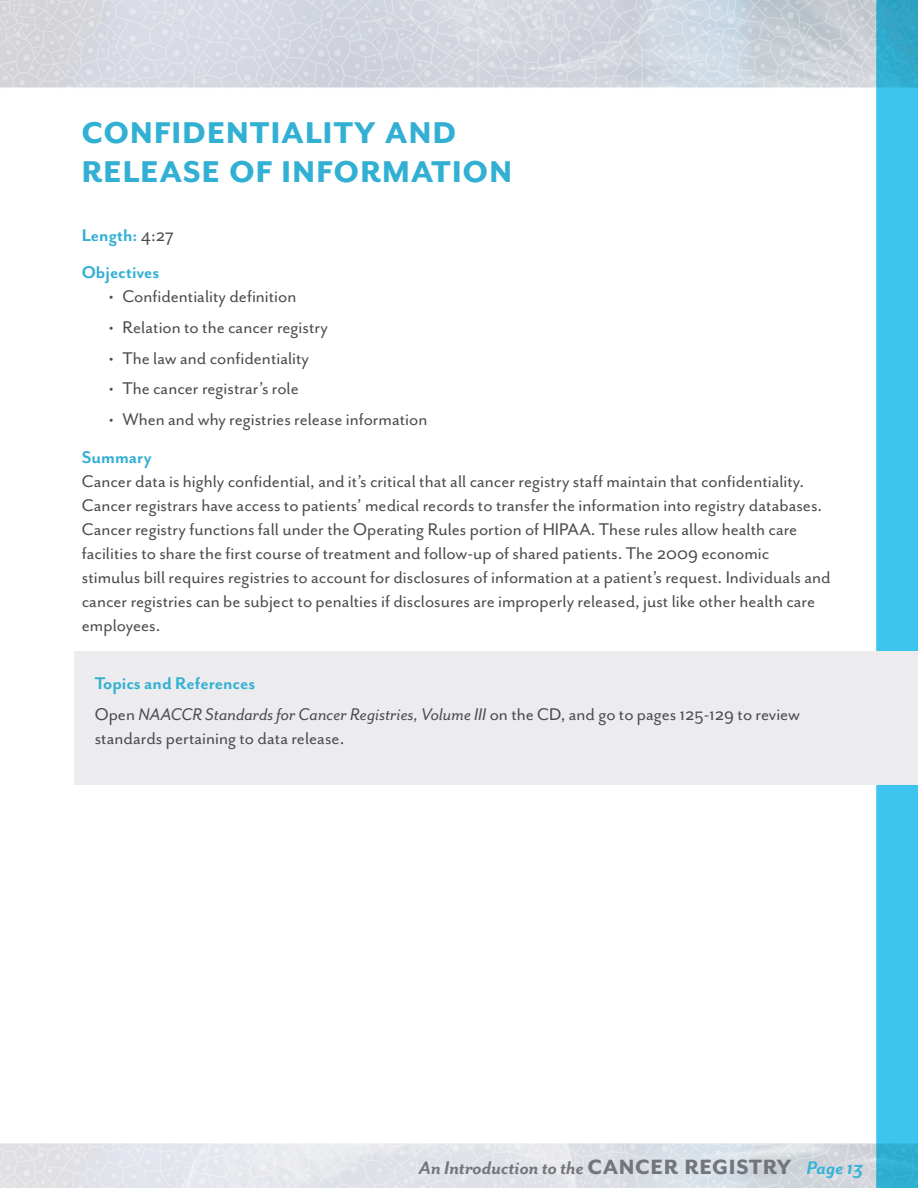
<style>
.page{position:relative;width:918px;height:1188px;background:#fff}
.page>*{position:absolute;margin:0;border:0;box-sizing:border-box;transform-origin:0 0}
.t1{font:48px/39px "Mr Eaves San SCB";color:#32b0d3}
.t2{font:21px "Mr Eaves San BI";color:#73757a}
.t3{font:19.5px/24px "Mr Eaves San R";color:#4b4c4d}
.t4{font:19.5px "Mr Eaves San RI";color:#4b4c4d}
.t5{font:19.5px/37.5px "Mr Eaves San B";color:#32b0d3}
.s1{font-family:"Mr Eaves San R";color:#4b4c4d}
.s2{font-family:"Mr Eaves San R"}
.s3{font-family:"Mr Eaves San SCB";font-size:33px}
.s4{color:#36b2d5}
</style>
<div class="page">
<img style="left:0;top:0;width:918px;height:1188px">
<div style="left:75px;top:651px;width:843px;height:133px;background:#ececee"></div>
<h1 class="t1" style="left:81px;top:109px;width:433px">confidentiality and release of information</h1>
<p class="t5" style="left:82px;top:216px;width:94px">Length: <span class="s1">4:27<br></span>Objectives</p>
<p class="t3" style="left:109px;top:284px;width:189px">• Confidentiality definition</p>
<p class="t3" style="left:109px;top:315px;width:221px">• Relation to the cancer registry</p>
<p class="t3" style="left:109px;top:346px;width:202px">• The law and confidentiality</p>
<p class="t3" style="left:109px;top:377px;width:192px">• The cancer registrar’s role</p>
<p class="t3" style="left:109px;top:407px;width:320px">• When and why registries release information</p>
<p class="t5" style="left:82px;top:438px;width:71px">Summary</p>
<p class="t3" style="left:82px;top:469px;width:750px">Cancer data is highly confidential, and it’s critical that all cancer registry staff maintain that confidentiality.<br>Cancer registrars have access to patients’ medical records to transfer the information into registry databases.<br>Cancer registry functions fall under the Operating Rules portion of HIPAA. These rules allow health care facilities to share the first course of treatment and follow-up of shared patients. The 2009 economic stimulus bill requires registries to account for disclosures of information at a patient’s request. Individuals and cancer registries can be subject to penalties if disclosures are improperly released, just like other health care employees.</p>
<p class="t5" style="left:95px;top:665px;width:162px">Topics and References</p>
<p class="t4" style="left:95px;top:704px;width:707px"><span class="s2">Open</span> NAACCR Standards for Cancer Registries, Volume III <span class="s2">on the CD, and go to pages 125-129 to review</span></p>
<p class="t3" style="left:95px;top:726px;width:251px">standards pertaining to data release.</p>
<p class="t2" style="left:419px;top:1156px;width:446px">An Introduction to the <span class="s3">cancer registry</span> <span class="s4">Page 13</span></p>
</div>
